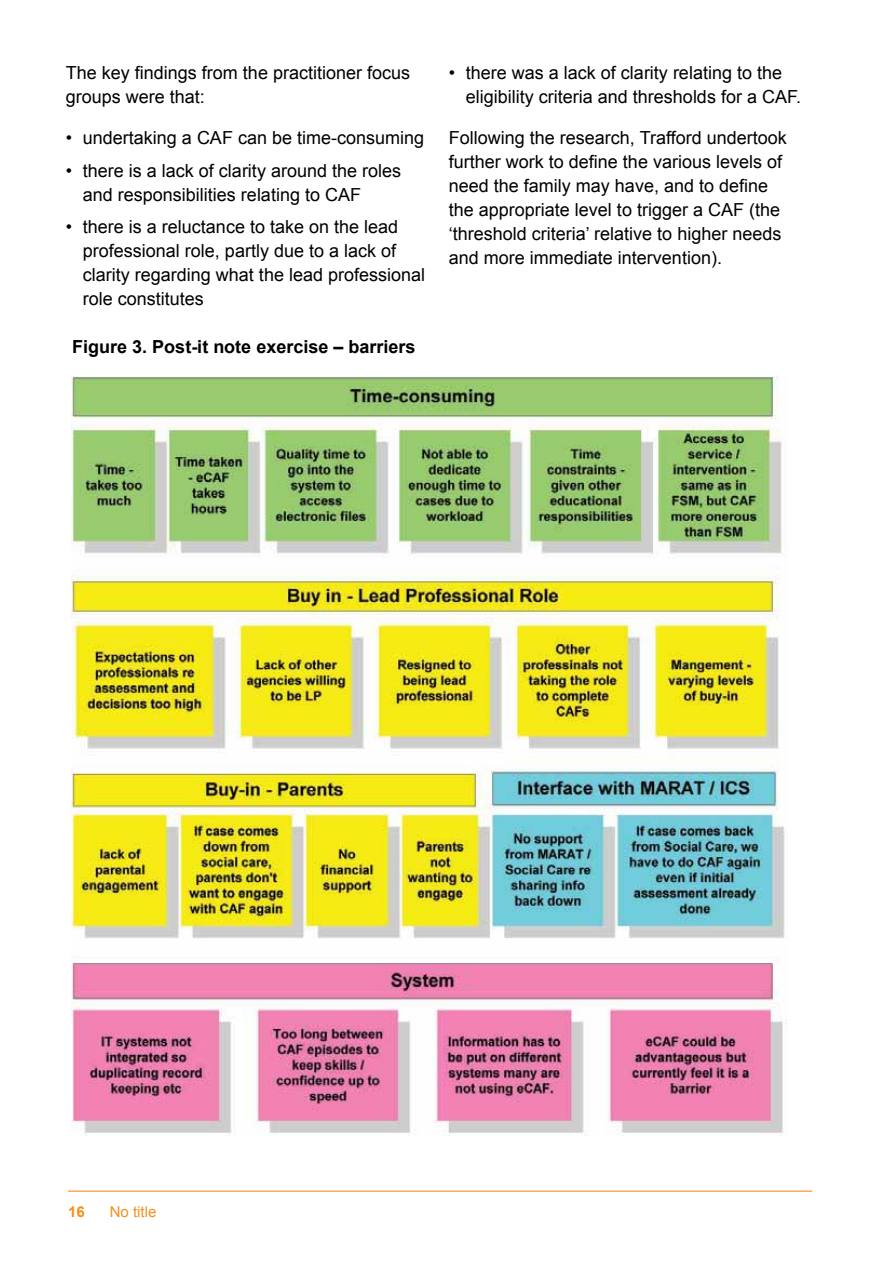
<style>
.page{position:relative;width:893px;height:1263px;background:#fff}
.page>*{position:absolute;margin:0;border:0;box-sizing:border-box;transform-origin:0 0}
.t1{font:18px/24px "Arial";color:#000}
.t2{font:700 18px "Arial";color:#000}
.t3{font:15px "Arial";color:#f4901d}
.t4{font:700 15px "Arial";color:#f4901d}
</style>
<div class="page">
<hr style="left:68px;top:1190px;width:744px;height:2px;background:#f4901d">
<img style="left:72px;top:376px;width:715px;height:759px">
<p class="t1" style="left:66px;top:61px;width:346px">The key findings from the practitioner focus groups were that:</p>
<p class="t1" style="left:66px;top:126px;width:360px">• undertaking a CAF can be time-consuming</p>
<p class="t1" style="left:83px;top:158px;width:320px;text-indent:-17px">• there is a lack of clarity around the roles and responsibilities relating to CAF</p>
<p class="t1" style="left:83px;top:215px;width:344px;text-indent:-17px">• there is a reluctance to take on the lead professional role, partly due to a lack of clarity regarding what the lead professional role constitutes</p>
<p class="t2" style="left:72px;top:335px;width:345px">Figure 3. Post-it note exercise – barriers</p>
<p class="t1" style="left:466px;top:61px;width:337px;text-indent:-17px">• there was a lack of clarity relating to the eligibility criteria and thresholds for a CAF.</p>
<p class="t1" style="left:449px;top:126px;width:339px">Following the research, Trafford undertook further work to define the various levels of need the family may have, and to define the appropriate level to trigger a CAF (the ‘threshold criteria’ relative to higher needs and more immediate intervention).</p>
<p class="t4" style="left:68px;top:1202px;width:18px">16</p>
<p class="t3" style="left:110px;top:1202px;width:48px">No title</p>
</div>
